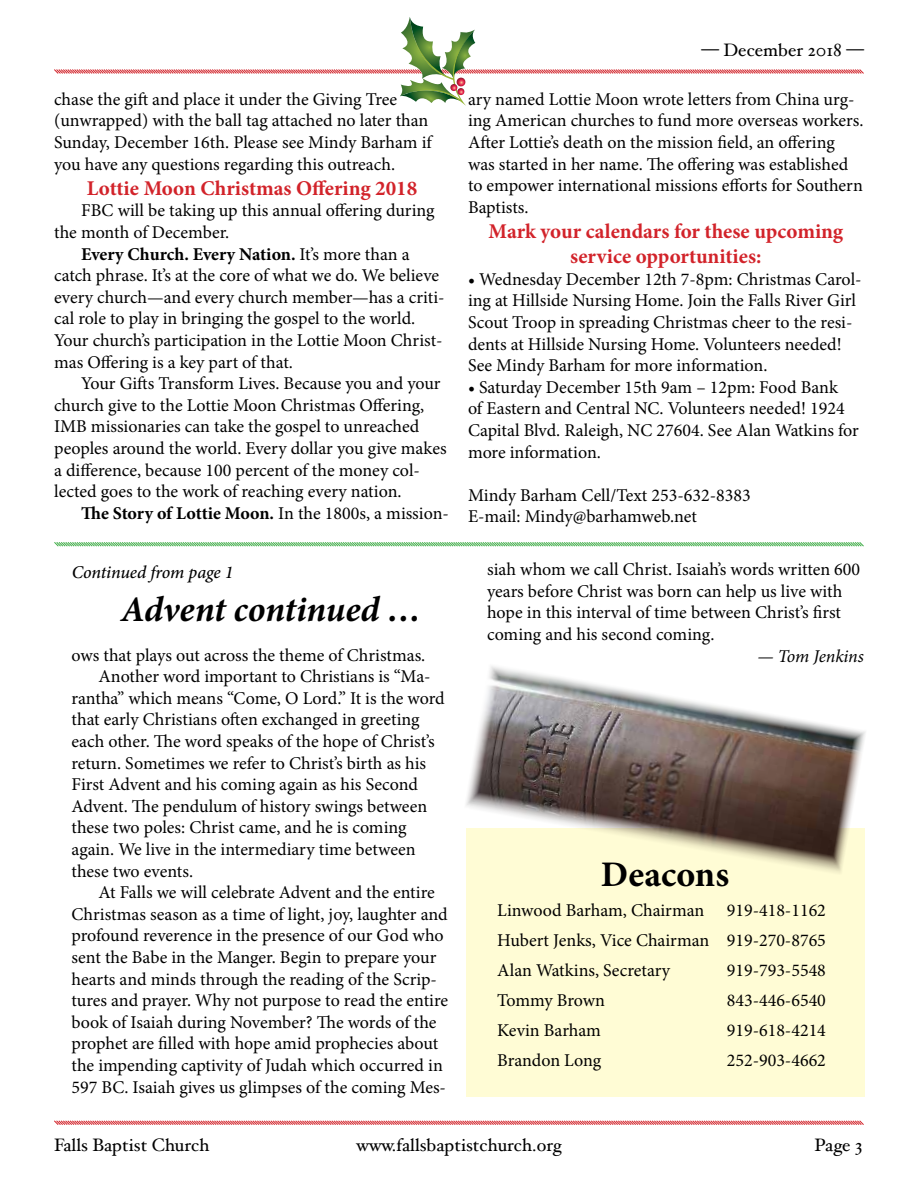
<style>
.page{position:relative;width:918px;height:1188px;background:#fff}
.page>*{position:absolute;margin:0;border:0;box-sizing:border-box;transform-origin:0 0}
.t1{font:italic 700 36px "Minion Pro";letter-spacing:-.005em;color:#000}
.t2{font:700 36px "Minion Pro";color:#000}
.t3{font:700 21px/25.2px "Minion Pro";color:#d2232a;text-align:center}
.t4{font:18px/21.6px "Minion Pro";color:#000}
.t5{font:18px "Hoefler Text";color:#000}
.t6{font:700 18px "Minion Pro";letter-spacing:-.01em;color:#000}
.t7{font:italic 500 18px "Minion Pro";letter-spacing:-.01em;color:#000}
.t8{font:italic 18px "Minion Pro";letter-spacing:-.01em;color:#000}
.s1{font-weight:700}
.s2{font-weight:400}
</style>
<div class="page">
<svg style="left:54px;top:1120px;width:810px;height:5px;background:#e89396"></svg>
<svg style="left:54px;top:542px;width:810px;height:5px;background:#a1d6a5"></svg>
<div style="left:466px;top:828px;width:398px;height:269px;background:#fffcd5"></div>
<img style="left:466px;top:666px;width:400px;height:212px">
<svg style="left:54px;top:17px;width:810px;height:88px"></svg>
<p class="t4" style="left:54px;top:88px;width:379px">chase the gift and place it under the Giving Tree (unwrapped) with the ball tag attached no later than Sunday, December 16th. Please see Mindy Barham if you have any questions regarding this outreach.</p>
<p class="t3" style="left:87px;top:175px;width:332px">Lottie Moon Christmas Offering 2018</p>
<p class="t4" style="left:54px;top:200px;width:382px;text-indent:27px">FBC will be taking up this annual offering during the month of December.</p>
<p class="t4" style="left:54px;top:243px;width:392px;text-indent:27px"><span class="s1">Every Church. Every Nation.</span> It’s more than a catch phrase. It’s at the core of what we do. We believe every church—and every church member—has a criti&shy;cal role to play in bringing the gospel to the world.<br>Your church’s participation in the Lottie Moon Christ&shy;mas Offering is a key part of that.</p>
<p class="t4" style="left:54px;top:373px;width:394px;text-indent:27px">Your Gifts Transform Lives. Because you and your church give to the Lottie Moon Christmas Offering, IMB missionaries can take the gospel to unreached peoples around the world. Every dollar you give makes a difference, because 100 percent of the money col&shy;lected goes to the work of reaching every nation.</p>
<p class="t6" style="left:81px;top:500px;width:369px">The Story of Lottie Moon. <span class="s2">In the 1800s, a mission-</span></p>
<p class="t5" style="left:701px;top:39px;width:164px">— December 2018 —</p>
<p class="t4" style="left:468px;top:88px;width:397px">ary named Lottie Moon wrote letters from China urg&shy;ing American churches to fund more overseas workers.<br>After Lottie’s death on the mission field, an offering was started in her name. The offering was established to empower international missions efforts for Southern Baptists.</p>
<p class="t3" style="left:489px;top:218px;width:356px">Mark your calendars for these upcoming service opportunities:</p>
<p class="t4" style="left:468px;top:268px;width:395px">• Wednesday December 12th 7-8pm: Christmas Carol&shy;ing at Hillside Nursing Home. Join the Falls River Girl Scout Troop in spreading Christmas cheer to the resi&shy;dents at Hillside Nursing Home. Volunteers needed!<br>See Mindy Barham for more information.</p>
<p class="t4" style="left:468px;top:376px;width:392px">• Saturday December 15th 9am – 12pm: Food Bank<br>of Eastern and Central NC. Volunteers needed! 1924<br>Capital Blvd. Raleigh, NC 27604. See Alan Watkins for more information.</p>
<p class="t4" style="left:468px;top:484px;width:284px">Mindy Barham Cell/Text 253-632-8383<br>E-mail: Mindy@barhamweb.net</p>
<p class="t7" style="left:72px;top:560px;width:163px">Continued from page 1</p>
<p class="t4" style="left:487px;top:559px;width:375px">siah whom we call Christ. Isaiah’s words written 600 years before Christ was born can help us live with hope in this interval of time between Christ’s first coming and his second coming.</p>
<p class="t8" style="left:757px;top:644px;width:108px">— Tom Jenkins</p>
<h1 class="t1" style="left:121px;top:584px;width:302px">Advent continued …</h1>
<p class="t4" style="left:72px;top:644px;width:355px">ows that plays out across the theme of Christmas.</p>
<p class="t4" style="left:99px;top:666px;width:334px">Another word important to Christians is “Ma-</p>
<p class="t4" style="left:72px;top:687px;width:375px">rantha” which means “Come, O Lord.” It is the word</p>
<p class="t4" style="left:72px;top:709px;width:350px">that early Christians often exchanged in greeting</p>
<p class="t4" style="left:72px;top:730px;width:365px">each other. The word speaks of the hope of Christ’s</p>
<p class="t4" style="left:72px;top:752px;width:356px">return. Sometimes we refer to Christ’s birth as his</p>
<p class="t4" style="left:72px;top:774px;width:348px">First Advent and his coming again as his Second</p>
<p class="t4" style="left:72px;top:795px;width:357px">Advent. The pendulum of history swings between</p>
<p class="t4" style="left:72px;top:817px;width:337px">these two poles: Christ came, and he is coming</p>
<p class="t4" style="left:72px;top:838px;width:346px">again. We live in the intermediary time between</p>
<p class="t4" style="left:72px;top:860px;width:123px">these two events.</p>
<p class="t4" style="left:99px;top:882px;width:338px">At Falls we will celebrate Advent and the entire</p>
<p class="t4" style="left:72px;top:903px;width:378px">Christmas season as a time of light, joy, laughter and</p>
<p class="t4" style="left:72px;top:925px;width:374px">profound reverence in the presence of our God who</p>
<p class="t4" style="left:72px;top:946px;width:366px">sent the Babe in the Manger. Begin to prepare your</p>
<p class="t4" style="left:72px;top:968px;width:367px">hearts and minds through the reading of the Scrip-</p>
<p class="t4" style="left:72px;top:990px;width:378px">tures and prayer. Why not purpose to read the entire</p>
<p class="t4" style="left:72px;top:1011px;width:367px">book of Isaiah during November? The words of the</p>
<p class="t4" style="left:72px;top:1033px;width:368px">prophet are filled with hope amid prophecies about</p>
<p class="t4" style="left:72px;top:1054px;width:373px">the impending captivity of Judah which occurred in</p>
<p class="t4" style="left:72px;top:1076px;width:376px">597 BC. Isaiah gives us glimpses of the coming Mes-</p>
<h1 class="t2" style="left:601px;top:849px;width:130px">Deacons</h1>
<p class="t4" style="left:497px;top:895px;width:330px;line-height:30px;text-align:justify">Linwood Barham, Chairman 919-418-1162<br>Hubert Jenks, Vice Chairman 919-270-8765<br>Alan Watkins, Secretary</p>
<p class="t4" style="left:727px;top:960px;width:101px">919-793-5548</p>
<p class="t4" style="left:497px;top:990px;width:109px">Tommy Brown</p>
<p class="t4" style="left:727px;top:990px;width:101px">843-446-6540</p>
<p class="t4" style="left:497px;top:1020px;width:105px">Kevin Barham</p>
<p class="t4" style="left:727px;top:1020px;width:101px">919-618-4214</p>
<p class="t4" style="left:497px;top:1050px;width:105px">Brandon Long</p>
<p class="t4" style="left:727px;top:1050px;width:101px">252-903-4662</p>
<p class="t5" style="left:54px;top:1134px;width:157px">Falls Baptist Church</p>
<p class="t5" style="left:356px;top:1134px;width:207px">www.fallsbaptistchurch.org</p>
<p class="t5" style="left:815px;top:1134px;width:49px">Page 3</p>
</div>
